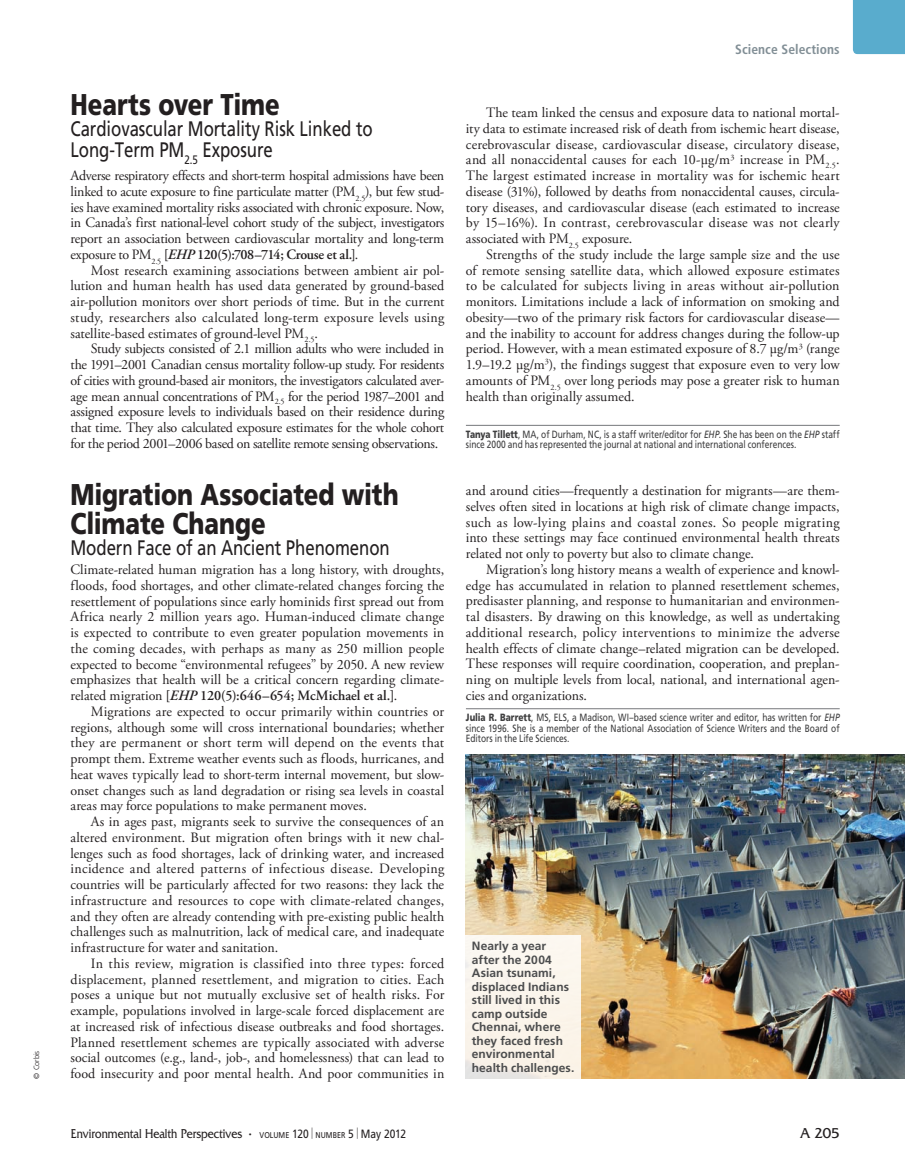
<style>
.page{position:relative;width:905px;height:1175px;background:#fff}
.page>*{position:absolute;margin:0;border:0;box-sizing:border-box;transform-origin:0 0}
.SS_head{font:900 30px/29px "Frutiger LT Std";letter-spacing:-.005em;color:#231f20;scale:.8 1}
.SS_subhead{font:21px/21px "Frutiger LT Std";letter-spacing:-.005em;color:#231f20;scale:.8 1}
.t1{font:15px "Friz Quadrata Std";color:#231f20}
.body_text{font:14.25px/15.8px "Adobe Garamond Pro";color:#231f20;text-align:justify}
.body_text--First_Par{font:14.25px/15.8px "Adobe Garamond Pro";color:#231f20;text-align:justify}
.t2{font:13.5px "Friz Quadrata Std";color:#231f20;scale:.85 1}
.t3{font:700 condensed 13.5px "Frutiger LT Std";letter-spacing:.005em;color:#828f96}
.Caption_Text_of_Tran{font:700 12px/13.5px "Frutiger LT Std";letter-spacing:.005em;color:#4b4c4d}
._2LINE_author_bio_7{font:10.5px/10.5px "Frutiger LT Std";letter-spacing:-.005em;color:#3e3e3f;scale:.8 1}
.Photo_Credit{font:300 7.5px "Frutiger LT Std";letter-spacing:-.015em;color:#231f20}
.s1{font-weight:600}
.s2{font-weight:600;font-style:italic}
.s3{font-weight:900}
.s4{font-style:italic}
.s5{font-size:10.5px}
.s6{font-family:"Frutiger LT Std";font-size:8.4px}
.s7{font-family:"Frutiger LT Std";font-size:12px}
.s8{font-family:"Frutiger LT Std";font-weight:300;font-size:11.25px}
</style>
<div class="page">
<div style="left:852px;top:0;width:52px;height:54px;background:#59accd"></div>
<hr style="left:466px;top:425px;width:373px;height:1px;background:#76787b">
<hr style="left:466px;top:708px;width:373px;height:1px;background:#76787b">
<img style="left:466px;top:755px;width:438px;height:323px">
<div style="left:466px;top:935px;width:115px;height:143px;background:#fbf5eb"></div>
<p class="Photo_Credit" style="left:32px;top:1078px;width:29px;rotate:-90deg">© Corbis</p>
<p class="SS_head" style="left:70px;top:90px;width:263px">Hearts over Time</p>
<p class="SS_subhead" style="left:70px;top:118px;width:379px">Cardiovascular Mortality Risk Linked to<br>Long-Term PM<sub>2.5</sub> Exposure</p>
<p class="body_text--First_Par" style="left:70px;top:168px;width:375px">Adverse respiratory effects and short-term hospital admissions have been linked to acute exposure to fine particulate matter (PM<sub>2.5</sub>), but few stud&shy;ies have examined mortality risks associated with chronic exposure. Now, in Canada’s first national-level cohort study of the subject, investigators report an association between cardiovascular mortality and long-term exposure to PM<sub>2.5</sub> <span class="s1">[</span><span class="s2">EHP</span> <span class="s1">120(5):708–714; Crouse et al.]</span>.</p>
<p class="body_text" style="left:71px;top:263px;width:375px;text-indent:20px">Most research examining associations between ambient air pol&shy;lution and human health has used data generated by ground-based air-pollution monitors over short periods of time. But in the current study, researchers also calculated long-term exposure levels using satellite-based estimates of ground-level PM<sub>2.5</sub>.</p>
<p class="body_text" style="left:70px;top:341px;width:375px;text-indent:20px">Study subjects consisted of 2.1 million adults who were included in the 1991–2001 Canadian census mortality follow-up study. For residents of cities with ground-based air monitors, the investigators calculated aver&shy;age mean annual concentrations of PM<sub>2.5</sub> for the period 1987–2001 and assigned exposure levels to individuals based on their residence during that time. They also calculated exposure estimates for the whole cohort for the period 2001–2006 based on satellite remote sensing observations.</p>
<p class="SS_head" style="left:70px;top:479px;width:412px">Migration Associated with<br>Climate Change</p>
<p class="SS_subhead" style="left:70px;top:537px;width:400px">Modern Face of an Ancient Phenomenon</p>
<p class="body_text--First_Par" style="left:70px;top:562px;width:375px">Climate-related human migration has a long history, with droughts, floods, food shortages, and other climate-related changes forcing the resettlement of populations since early hominids first spread out from Africa nearly 2 million years ago. Human-induced climate change is expected to contribute to even greater population movements in the coming decades, with perhaps as many as 250 million people expected to become “environmental refugees” by 2050. A new review emphasizes that health will be a critical concern regarding climate&shy;related migration <span class="s1">[</span><span class="s2">EHP</span> <span class="s1">120(5):646–654; McMichael et al.]</span>.</p>
<p class="body_text" style="left:70px;top:704px;width:375px;text-indent:20px">Migrations are expected to occur primarily within countries or regions, although some will cross international boundaries; whether they are permanent or short term will depend on the events that prompt them. Extreme weather events such as floods, hurricanes, and heat waves typically lead to short-term internal movement, but slow&shy;onset changes such as land degradation or rising sea levels in coastal areas may force populations to make permanent moves.</p>
<p class="body_text" style="left:70px;top:814px;width:375px;text-indent:20px">As in ages past, migrants seek to survive the consequences of an altered environment. But migration often brings with it new chal&shy;lenges such as food shortages, lack of drinking water, and increased incidence and altered patterns of infectious disease. Developing countries will be particularly affected for two reasons: they lack the infrastructure and resources to cope with climate-related changes, and they often are already contending with pre-existing public health challenges such as malnutrition, lack of medical care, and inadequate infrastructure for water and sanitation.</p>
<p class="body_text" style="left:70px;top:956px;width:375px;text-indent:20px">In this review, migration is classified into three types: forced displacement, planned resettlement, and migration to cities. Each poses a unique but not mutually exclusive set of health risks. For example, populations involved in large-scale forced displacement are at increased risk of infectious disease outbreaks and food shortages.<br>Planned resettlement schemes are typically associated with adverse social outcomes (e.g., land-, job-, and homelessness) that can lead to food insecurity and poor mental health. And poor communities in</p>
<p class="t3" style="left:735px;top:41px;width:106px">Science Selections</p>
<p class="body_text" style="left:466px;top:105px;width:375px;text-indent:20px">The team linked the census and exposure data to national mortal&shy;ity data to estimate increased risk of death from ischemic heart disease, cerebrovascular disease, cardiovascular disease, circulatory disease, and all nonaccidental causes for each 10-µg/m<sup>3</sup> increase in PM<sub>2.5</sub>.<br>The largest estimated increase in mortality was for ischemic heart disease (31%), followed by deaths from nonaccidental causes, circula&shy;tory diseases, and cardiovascular disease (each estimated to increase by 15–16%). In contrast, cerebrovascular disease was not clearly associated with PM<sub>2.5</sub> exposure.</p>
<p class="body_text" style="left:466px;top:247px;width:375px;text-indent:20px">Strengths of the study include the large sample size and the use of remote sensing satellite data, which allowed exposure estimates to be calculated for subjects living in areas without air-pollution monitors. Limitations include a lack of information on smoking and obesity—two of the primary risk factors for cardiovascular disease— and the inability to account for address changes during the follow-up period. However, with a mean estimated exposure of 8.7 µg/m<sup>3</sup> (range 1.9–19.2 µg/m<sup>3</sup>), the findings suggest that exposure even to very low amounts of PM<sub>2.5</sub> over long periods may pose a greater risk to human health than originally assumed.</p>
<p class="_2LINE_author_bio_7" style="left:466px;top:429px;width:468px"><span class="s3">Tanya Tillett</span>, MA, of Durham, NC, is a staff writer/editor for <span class="s4">EHP</span>. She has been on the <span class="s4">EHP</span> staff since 2000 and has represented the journal at national and international conferences.</p>
<p class="body_text" style="left:466px;top:483px;width:375px">and around cities—frequently a destination for migrants—are them&shy;selves often sited in locations at high risk of climate change impacts, such as low-lying plains and coastal zones. So people migrating into these settings may face continued environmental health threats related not only to poverty but also to climate change.</p>
<p class="body_text" style="left:466px;top:562px;width:375px;text-indent:20px">Migration’s long history means a wealth of experience and knowl&shy;edge has accumulated in relation to planned resettlement schemes, predisaster planning, and response to humanitarian and environmen&shy;tal disasters. By drawing on this knowledge, as well as undertaking additional research, policy interventions to minimize the adverse health effects of climate change–related migration can be developed.<br>These responses will require coordination, cooperation, and preplan&shy;ning on multiple levels from local, national, and international agen&shy;cies and organizations.</p>
<p class="_2LINE_author_bio_7" style="left:466px;top:712px;width:468px;text-align:justify"><span class="s3">Julia R. Barrett</span>, MS, ELS, a Madison, WI–based science writer and editor, has written for <span class="s4">EHP </span>since 1996. She is a member of the National Association of Science Writers and the Board of Editors in the Life Sciences.</p>
<p class="Caption_Text_of_Tran" style="left:472px;top:939px;width:104px">Nearly a year after the 2004<br>Asian tsunami, displaced Indians still lived in this camp outside<br>Chennai, where they faced fresh environmental health challenges.</p>
<p class="t2" style="left:71px;top:1126px;width:396px">Environmental Health Perspectives <span class="s5">•</span> <span class="s6">VOLUME</span> <span class="s7">120</span> <span class="s8">|</span> <span class="s6">NUMBER</span> <span class="s7">5</span> <span class="s8">|</span> <span class="s7">May 2012</span></p>
<p class="t1" style="left:799px;top:1124px;width:41px">A 205</p>
</div>
